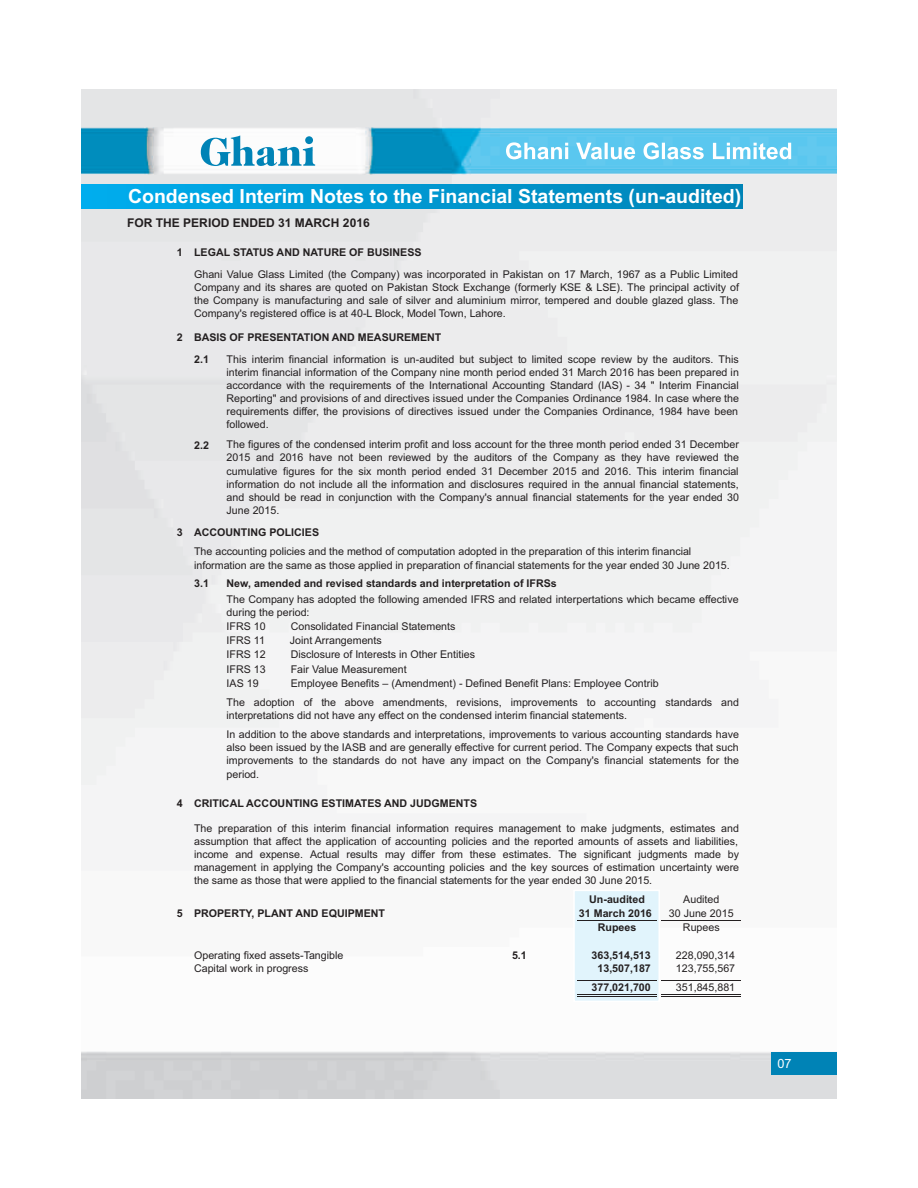
<style>
.page{position:relative;width:918px;height:1188px;background:#fff}
.page>*{position:absolute;margin:0;border:0;box-sizing:border-box;transform-origin:0 0}
.t1{font:700 19.5px "Arial";color:#fff}
.t2{font:12.75px "Arial";color:#fff}
.t3{font:700 12px "Arial";color:#231f20}
.t4{font:10.65px/13px "Arial";color:#231f20;text-align:justify}
.t5{font:700 10.65px/22.2px "Arial";color:#231f20}
</style>
<div class="page">
<img style="left:81px;top:90px;width:756px;height:1008px">
<div style="left:772px;top:1052px;width:65px;height:23px;background:#0083b6"></div>
<div style="left:81px;top:185px;width:662px;height:24px;background:linear-gradient(to right,#00aded,#0084b6)"></div>
<svg style="left:506px;top:142px;width:285px;height:17px"></svg>
<svg style="left:201px;top:135px;width:114px;height:33px"></svg>
<svg style="left:573px;top:889px;width:88px;height:114px;background:#e3f4fc"></svg>
<hr style="left:577px;top:920px;width:80px;height:1px;background:#231f20">
<hr style="left:577px;top:980px;width:80px;height:1px;background:#231f20">
<hr style="left:577px;top:994px;width:80px;height:1px;background:#231f20">
<hr style="left:577px;top:996px;width:80px;height:1px;background:#231f20">
<hr style="left:661px;top:920px;width:80px;height:1px;background:#231f20">
<hr style="left:661px;top:980px;width:80px;height:1px;background:#231f20">
<hr style="left:661px;top:994px;width:80px;height:1px;background:#231f20">
<hr style="left:661px;top:996px;width:80px;height:1px;background:#231f20">
<h1 class="t1" style="left:128px;top:189px;width:615px">Condensed Interim Notes to the Financial Statements (un-audited)</h1>
<p class="t3" style="left:127px;top:218px;width:244px">FOR THE PERIOD ENDED 31 MARCH 2016</p>
<p class="t5" style="left:177px;top:242px;width:246px">1 LEGAL STATUS AND NATURE OF BUSINESS</p>
<p class="t4" style="left:194px;top:268px;width:546px">Ghani Value Glass Limited (the Company) was incorporated in Pakistan on 17 March, 1967 as a Public Limited Company and its shares are quoted on Pakistan Stock Exchange (formerly KSE &amp; LSE). The principal activity of the Company is manufacturing and sale of silver and aluminium mirror, tempered and double glazed glass. The Company's registered office is at 40-L Block, Model Town, Lahore.</p>
<p class="t4" style="left:227px;top:354px;width:514px">This interim financial information is un-audited but subject to limited scope review by the auditors. This interim financial information of the Company nine month period ended 31 March 2016 has been prepared in accordance with the requirements of the International Accounting Standard (IAS) - 34 " Interim Financial Reporting" and provisions of and directives issued under the Companies Ordinance 1984. In case where the requirements differ, the provisions of directives issued under the Companies Ordinance, 1984 have been followed.</p>
<p class="t4" style="left:227px;top:439px;width:514px">The figures of the condensed interim profit and loss account for the three month period ended 31 December 2015 and 2016 have not been reviewed by the auditors of the Company as they have reviewed the cumulative figures for the six month period ended 31 December 2015 and 2016. This interim financial information do not include all the information and disclosures required in the annual financial statements, and should be read in conjunction with the Company's annual financial statements for the year ended 30<br>June 2015.</p>
<p class="t4" style="left:194px;top:546px;width:537px">The accounting policies and the method of computation adopted in the preparation of this interim financial information are the same as those applied in preparation of financial statements for the year ended 30 June 2015.</p>
<p class="t5" style="left:194px;top:327px;width:249px;text-indent:-17px">2 BASIS OF PRESENTATION AND MEASUREMENT<br>2.1</p>
<p class="t5" style="left:194px;top:435px;width:16px">2.2</p>
<p class="t5" style="left:177px;top:522px;width:144px">3 ACCOUNTING POLICIES</p>
<p class="t5" style="left:194px;top:573px;width:16px">3.1</p>
<p class="t5" style="left:227px;top:573px;width:332px">New, amended and revised standards and interpretation of IFRSs</p>
<p class="t4" style="left:227px;top:620px;width:41px">IFRS 10</p>
<p class="t4" style="left:291px;top:620px;width:166px">Consolidated Financial Statements</p>
<p class="t4" style="left:227px;top:635px;width:40px">IFRS 11</p>
<p class="t4" style="left:290px;top:635px;width:93px">Joint Arrangements</p>
<p class="t4" style="left:227px;top:649px;width:41px">IFRS 12</p>
<p class="t4" style="left:291px;top:649px;width:186px">Disclosure of Interests in Other Entities</p>
<p class="t4" style="left:227px;top:663px;width:41px">IFRS 13</p>
<p class="t4" style="left:291px;top:663px;width:117px">Fair Value Measurement</p>
<p class="t4" style="left:227px;top:678px;width:34px">IAS 19</p>
<p class="t4" style="left:291px;top:678px;width:370px">Employee Benefits – (Amendment) - Defined Benefit Plans: Employee Contrib</p>
<p class="t4" style="left:227px;top:594px;width:513px">The Company has adopted the following amended IFRS and related interpertations which became effective during the period:</p>
<p class="t4" style="left:227px;top:697px;width:514px">The adoption of the above amendments, revisions, improvements to accounting standards and interpretations did not have any effect on the condensed interim financial statements.</p>
<p class="t4" style="left:227px;top:729px;width:514px">In addition to the above standards and interpretations, improvements to various accounting standards have also been issued by the IASB and are generally effective for current period. The Company expects that such improvements to the standards do not have any impact on the Company's financial statements for the period.</p>
<p class="t5" style="left:177px;top:793px;width:302px">4 CRITICAL ACCOUNTING ESTIMATES AND JUDGMENTS</p>
<p class="t4" style="left:194px;top:823px;width:547px">The preparation of this interim financial information requires management to make judgments, estimates and assumption that affect the application of accounting policies and the reported amounts of assets and liabilities, income and expense. Actual results may differ from these estimates. The significant judgments made by management in applying the Company's accounting policies and the key sources of estimation uncertainty were the same as those that were applied to the financial statements for the year ended 30 June 2015.</p>
<p class="t5" style="left:589px;top:889px;width:57px">Un-audited</p>
<p class="t4" style="left:683px;top:893px;width:38px">Audited</p>
<p class="t5" style="left:177px;top:903px;width:210px">5 PROPERTY, PLANT AND EQUIPMENT</p>
<p class="t5" style="left:579px;top:903px;width:74px">31 March 2016</p>
<p class="t4" style="left:669px;top:908px;width:66px">30 June 2015</p>
<p class="t5" style="left:598px;top:917px;width:40px">Rupees</p>
<p class="t4" style="left:683px;top:922px;width:38px">Rupees</p>
<p class="t4" style="left:194px;top:950px;width:151px">Operating fixed assets-Tangible</p>
<p class="t5" style="left:512px;top:945px;width:16px">5.1</p>
<p class="t5" style="left:592px;top:945px;width:61px">363,514,513</p>
<p class="t4" style="left:676px;top:950px;width:61px">228,090,314</p>
<p class="t4" style="left:194px;top:963px;width:116px">Capital work in progress</p>
<p class="t5" style="left:598px;top:958px;width:55px">13,507,187</p>
<p class="t4" style="left:676px;top:963px;width:61px">123,755,567</p>
<p class="t5" style="left:592px;top:977px;width:61px">377,021,700</p>
<p class="t4" style="left:676px;top:982px;width:61px">351,845,881</p>
<p class="t2" style="left:777px;top:1059px;width:16px">07</p>
</div>
